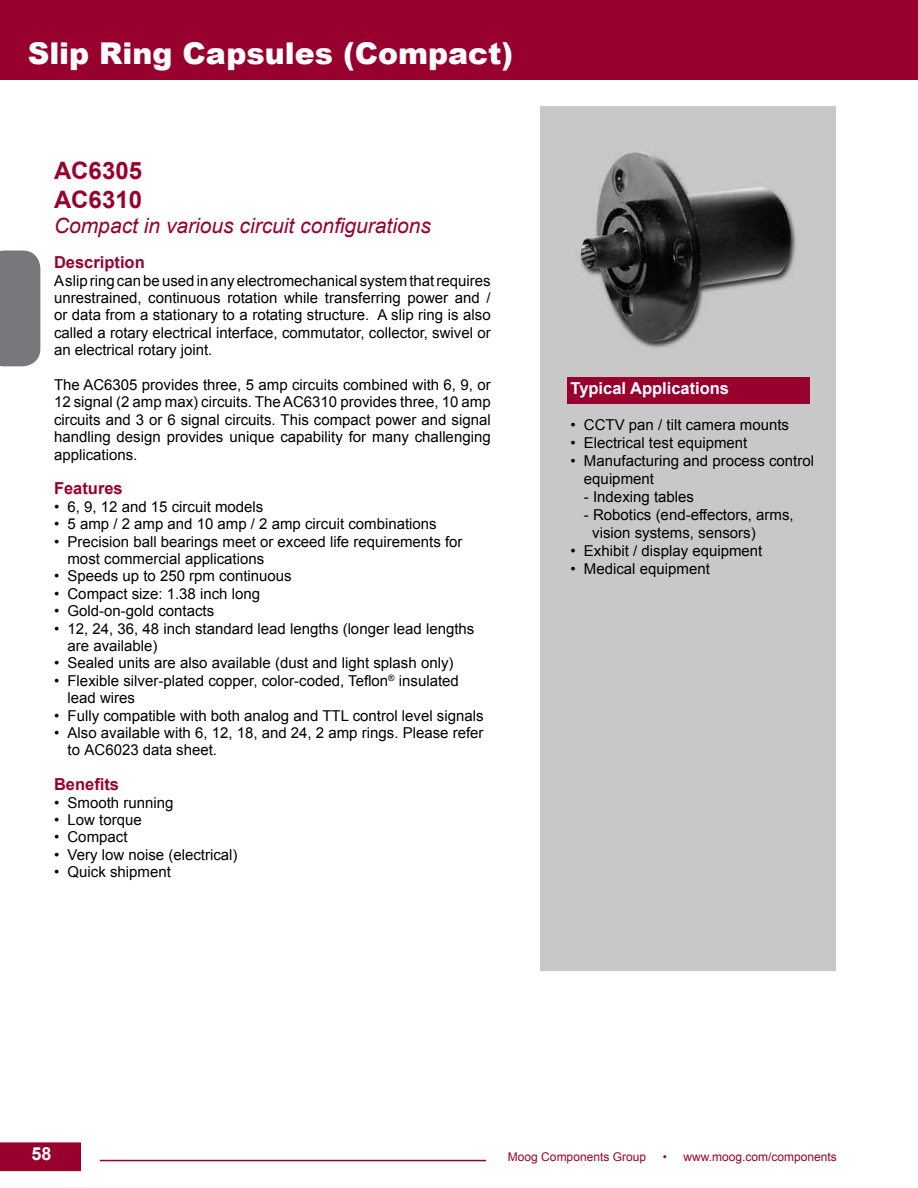
<style>
.page{position:relative;width:918px;height:1188px;background:#fff}
.page>*{position:absolute;margin:0;border:0;box-sizing:border-box;transform-origin:0 0}
.t1{font:900 30px "Arial";color:#fff}
.t2{font:700 24px/28.8px "Arial";color:#98002e}
.t3{font:italic 21px "Arial";color:#98002e}
.t4{font:700 18px "Arial";color:#fff}
.t5{font:700 16.5px "Arial";color:#98002e}
.t6{font:700 16.5px "Arial";color:#fff}
.t7{font:15px/17.4px "Arial";color:#000}
.t8{font:12px "Arial";color:#98002e}
</style>
<div class="page">
<div style="left:0;top:1142px;width:81px;height:29px;background:#98002e"></div>
<hr style="left:100px;top:1160px;width:386px;height:1px;background:#98002e">
<div style="left:0;top:0;width:918px;height:79px;background:#98002e"></div>
<div style="left:0;top:250px;width:40px;height:116px;background:#77787b"></div>
<img style="left:540px;top:106px;width:296px;height:864px">
<div style="left:567px;top:377px;width:243px;height:27px;background:#98002e"></div>
<h1 class="t1" style="left:28px;top:32px;width:487px">Slip Ring Capsules (Compact)</h1>
<h2 class="t2" style="left:54px;top:157px;width:90px">AC6305<br>AC6310</h2>
<h3 class="t3" style="left:54px;top:213px;width:378px">Compact in various circuit configurations</h3>
<p class="t5" style="left:54px;top:251px;width:92px">Description</p>
<p class="t7" style="left:54px;top:272px;width:438px;text-align:justify">A slip ring can be used in any electromechanical system that requires unrestrained, continuous rotation while transferring power and / or data from a stationary to a rotating structure. A slip ring is also called a rotary electrical interface, commutator, collector, swivel or an electrical rotary joint.</p>
<p class="t7" style="left:54px;top:376px;width:438px;text-align:justify">The AC6305 provides three, 5 amp circuits combined with 6, 9, or 12 signal (2 amp max) circuits. The AC6310 provides three, 10 amp circuits and 3 or 6 signal circuits. This compact power and signal handling design provides unique capability for many challenging applications.</p>
<p class="t5" style="left:54px;top:478px;width:70px">Features</p>
<p class="t7" style="left:54px;top:498px;width:211px">• 6, 9, 12 and 15 circuit models</p>
<p class="t7" style="left:54px;top:515px;width:384px">• 5 amp / 2 amp and 10 amp / 2 amp circuit combinations</p>
<p class="t7" style="left:68px;top:533px;width:397px;text-indent:-14px">• Precision ball bearings meet or exceed life requirements for most commercial applications</p>
<p class="t7" style="left:54px;top:568px;width:239px">• Speeds up to 250 rpm continuous</p>
<p class="t7" style="left:54px;top:585px;width:208px">• Compact size: 1.38 inch long</p>
<p class="t7" style="left:54px;top:602px;width:162px">• Gold-on-gold contacts</p>
<p class="t7" style="left:68px;top:620px;width:408px;text-indent:-14px">• 12, 24, 36, 48 inch standard lead lengths (longer lead lengths are available)</p>
<p class="t7" style="left:54px;top:655px;width:401px">• Sealed units are also available (dust and light splash only)</p>
<p class="t7" style="left:68px;top:672px;width:393px;text-indent:-14px">• Flexible silver-plated copper, color-coded, Teflon<sup>®</sup> insulated lead wires</p>
<p class="t7" style="left:54px;top:707px;width:431px">• Fully compatible with both analog and TTL control level signals</p>
<p class="t7" style="left:68px;top:724px;width:418px;text-indent:-13px">• Also available with 6, 12, 18, and 24, 2 amp rings. Please refer to AC6023 data sheet.</p>
<p class="t5" style="left:54px;top:773px;width:67px">Benefits</p>
<p class="t7" style="left:54px;top:794px;width:121px">• Smooth running</p>
<p class="t7" style="left:54px;top:811px;width:89px">• Low torque</p>
<p class="t7" style="left:54px;top:829px;width:75px">• Compact</p>
<p class="t7" style="left:54px;top:846px;width:185px">• Very low noise (electrical)</p>
<p class="t7" style="left:54px;top:863px;width:118px">• Quick shipment</p>
<p class="t6" style="left:570px;top:377px;width:160px">Typical Applications</p>
<p class="t7" style="left:570px;top:416px;width:220px">• CCTV pan / tilt camera mounts</p>
<p class="t7" style="left:570px;top:434px;width:178px">• Electrical test equipment</p>
<p class="t7" style="left:584px;top:452px;width:232px;line-height:18px;text-indent:-14px">• Manufacturing and process control equipment</p>
<p class="t7" style="left:584px;top:488px;width:112px">- Indexing tables</p>
<p class="t7" style="left:592px;top:506px;width:203px;line-height:18px;text-indent:-8px">- Robotics (end-effectors, arms, vision systems, sensors)</p>
<p class="t7" style="left:570px;top:542px;width:193px">• Exhibit / display equipment</p>
<p class="t7" style="left:570px;top:560px;width:141px">• Medical equipment</p>
<p class="t4" style="left:31px;top:1142px;width:22px">58</p>
<p class="t8" style="left:508px;top:1148px;width:140px">Moog Components Group</p>
<p class="t8" style="left:663px;top:1148px;width:176px">• www.moog.com/components</p>
</div>
